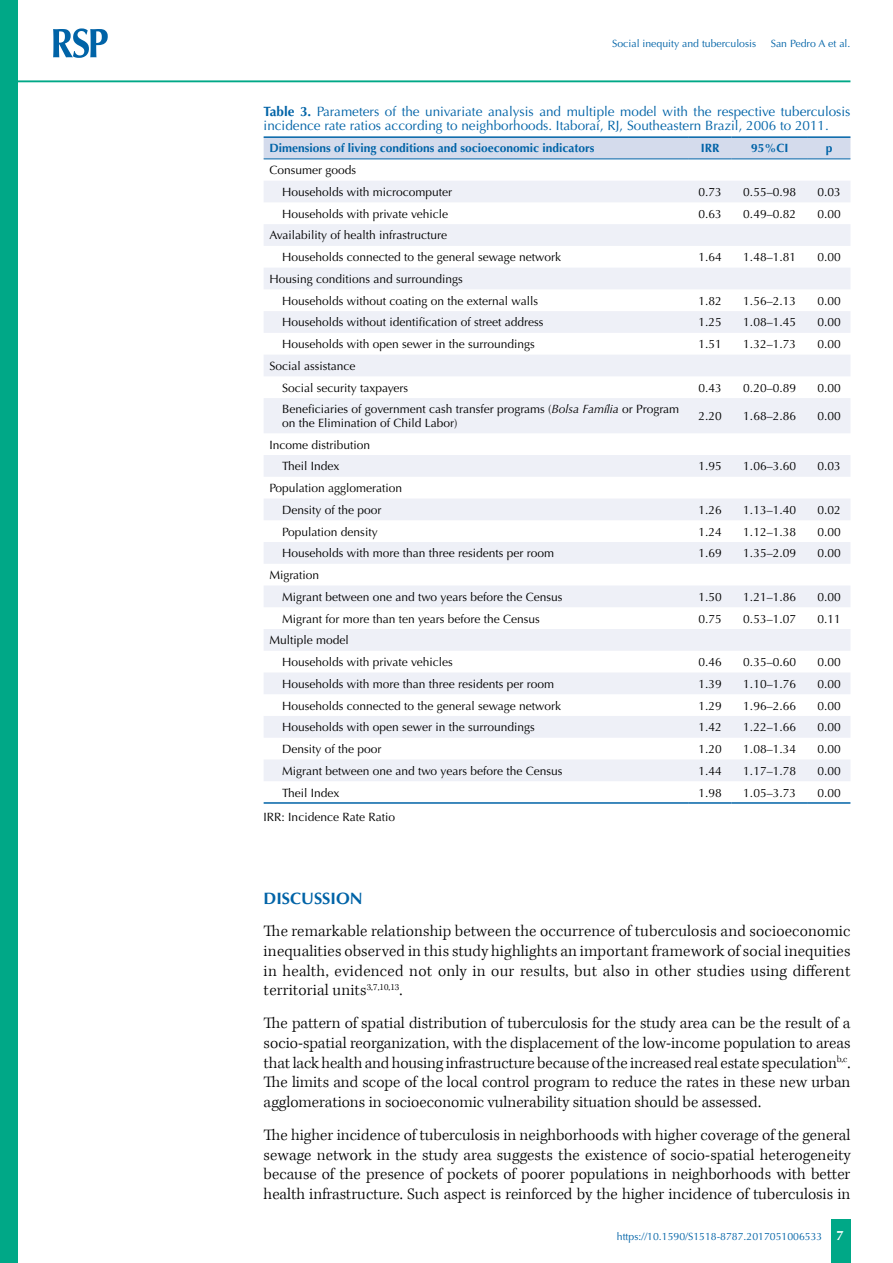
<style>
.page{position:relative;width:893px;height:1263px;background:#fff}
.page>*{position:absolute;margin:0;border:0;box-sizing:border-box;transform-origin:0 0}
.t1{font:300 16.5px/19.8px "Kepler Std";letter-spacing:.005em;color:#000;text-align:justify}
.t2{font:700 16.5px "Optima";color:#0063a7}
.t3{font:13.5px/14.2px "Optima";color:#0063a7}
.t4{font:700 13.5px "Optima";color:#fff}
.t5{font:12px/21.8px "Optima";color:#000}
.t6{font:700 12px "Optima";color:#0063a7}
.t7{font:10.5px "Optima";color:#0063a7}
.s1{font-weight:700}
.s2{font-style:italic}
</style>
<div class="page">
<div style="left:831px;top:1220px;width:20px;height:43px;background:#00a887"></div>
<div style="left:0;top:0;width:18px;height:1263px;background:#00a887"></div>
<svg style="left:53px;top:28px;width:55px;height:30px"></svg>
<hr style="left:18px;top:80px;width:832px;height:2px;background:#00a887">
<div style="left:264px;top:138px;width:586px;height:21px;background:#d4dbec"></div>
<svg style="left:264px;top:181px;width:586px;height:600px;fill:#eef0f7"></svg>
<hr style="left:264px;top:136px;width:425px;height:2px;background:#0063a7">
<hr style="left:689px;top:136px;width:42px;height:2px;background:#0063a7">
<hr style="left:731px;top:136px;width:77px;height:2px;background:#0063a7">
<hr style="left:808px;top:136px;width:42px;height:2px;background:#0063a7">
<hr style="left:264px;top:159px;width:425px;height:1px;background:#0063a7">
<hr style="left:689px;top:159px;width:42px;height:1px;background:#0063a7">
<hr style="left:731px;top:159px;width:77px;height:1px;background:#0063a7">
<hr style="left:808px;top:159px;width:42px;height:1px;background:#0063a7">
<hr style="left:264px;top:802px;width:425px;height:2px;background:#0063a7">
<hr style="left:689px;top:802px;width:42px;height:2px;background:#0063a7">
<hr style="left:731px;top:802px;width:77px;height:2px;background:#0063a7">
<hr style="left:808px;top:802px;width:42px;height:2px;background:#0063a7">
<p class="t7" style="left:612px;top:37px;width:146px">Social inequity and tuberculosis</p>
<p class="t7" style="left:771px;top:37px;width:81px">San Pedro A et al.</p>
<p class="t3" style="left:264px;top:105px;width:588px"><span class="s1">Table 3.</span> Parameters of the univariate analysis and multiple model with the respective tuberculosis incidence rate ratios according to neighborhoods. Itaboraí, RJ, Southeastern Brazil, 2006 to 2011.</p>
<p class="t6" style="left:269px;top:141px;width:327px">Dimensions of living conditions and socioeconomic indicators</p>
<p class="t6" style="left:701px;top:141px;width:20px">IRR</p>
<p class="t6" style="left:751px;top:141px;width:39px">95%CI</p>
<p class="t6" style="left:826px;top:141px;width:8px">p</p>
<p class="t5" style="left:282px;top:159px;width:172px;text-indent:-13px">Consumer goods<br>Households with microcomputer</p>
<p class="t5" style="left:698px;top:181px;width:25px">0.73</p>
<p class="t5" style="left:743px;top:181px;width:54px">0.55–0.98</p>
<p class="t5" style="left:817px;top:181px;width:25px">0.03</p>
<p class="t5" style="left:282px;top:203px;width:168px">Households with private vehicle</p>
<p class="t5" style="left:698px;top:203px;width:25px">0.63</p>
<p class="t5" style="left:743px;top:203px;width:54px">0.49–0.82</p>
<p class="t5" style="left:817px;top:203px;width:25px">0.00</p>
<p class="t5" style="left:282px;top:225px;width:280px;text-indent:-13px">Availability of health infrastructure<br>Households connected to the general sewage network</p>
<p class="t5" style="left:698px;top:246px;width:25px">1.64</p>
<p class="t5" style="left:743px;top:246px;width:54px">1.48–1.81</p>
<p class="t5" style="left:817px;top:246px;width:25px">0.00</p>
<p class="t5" style="left:282px;top:268px;width:257px;text-indent:-13px">Housing conditions and surroundings<br>Households without coating on the external walls</p>
<p class="t5" style="left:698px;top:290px;width:25px">1.82</p>
<p class="t5" style="left:743px;top:290px;width:54px">1.56–2.13</p>
<p class="t5" style="left:817px;top:290px;width:25px">0.00</p>
<p class="t5" style="left:282px;top:312px;width:263px">Households without identification of street address</p>
<p class="t5" style="left:698px;top:312px;width:25px">1.25</p>
<p class="t5" style="left:743px;top:312px;width:54px">1.08–1.45</p>
<p class="t5" style="left:817px;top:312px;width:25px">0.00</p>
<p class="t5" style="left:282px;top:333px;width:254px">Households with open sewer in the surroundings</p>
<p class="t5" style="left:698px;top:333px;width:25px">1.51</p>
<p class="t5" style="left:743px;top:333px;width:54px">1.32–1.73</p>
<p class="t5" style="left:817px;top:333px;width:25px">0.00</p>
<p class="t5" style="left:282px;top:355px;width:128px;text-indent:-13px">Social assistance<br>Social security taxpayers</p>
<p class="t5" style="left:698px;top:377px;width:25px">0.43</p>
<p class="t5" style="left:743px;top:377px;width:54px">0.20–0.89</p>
<p class="t5" style="left:817px;top:377px;width:25px">0.00</p>
<p class="t5" style="left:282px;top:402px;width:399px;line-height:14.4px">Beneficiaries of government cash transfer programs (<span class="s2">Bolsa Família</span> or Program on the Elimination of Child Labor)</p>
<p class="t5" style="left:698px;top:405px;width:25px">2.20</p>
<p class="t5" style="left:743px;top:405px;width:54px">1.68–2.86</p>
<p class="t5" style="left:817px;top:405px;width:25px">0.00</p>
<p class="t5" style="left:282px;top:434px;width:89px;text-indent:-13px">Income distribution<br>Theil Index</p>
<p class="t5" style="left:698px;top:455px;width:25px">1.95</p>
<p class="t5" style="left:743px;top:455px;width:54px">1.06–3.60</p>
<p class="t5" style="left:817px;top:455px;width:25px">0.03</p>
<p class="t5" style="left:282px;top:477px;width:121px;text-indent:-13px">Population agglomeration<br>Density of the poor</p>
<p class="t5" style="left:698px;top:499px;width:25px">1.26</p>
<p class="t5" style="left:743px;top:499px;width:54px">1.13–1.40</p>
<p class="t5" style="left:817px;top:499px;width:25px">0.02</p>
<p class="t5" style="left:282px;top:521px;width:97px">Population density</p>
<p class="t5" style="left:698px;top:521px;width:25px">1.24</p>
<p class="t5" style="left:743px;top:521px;width:54px">1.12–1.38</p>
<p class="t5" style="left:817px;top:521px;width:25px">0.00</p>
<p class="t5" style="left:282px;top:542px;width:274px">Households with more than three residents per room</p>
<p class="t5" style="left:698px;top:542px;width:25px">1.69</p>
<p class="t5" style="left:743px;top:542px;width:54px">1.35–2.09</p>
<p class="t5" style="left:817px;top:542px;width:25px">0.00</p>
<p class="t5" style="left:282px;top:564px;width:282px;text-indent:-13px">Migration<br>Migrant between one and two years before the Census</p>
<p class="t5" style="left:698px;top:586px;width:25px">1.50</p>
<p class="t5" style="left:743px;top:586px;width:54px">1.21–1.86</p>
<p class="t5" style="left:817px;top:586px;width:25px">0.00</p>
<p class="t5" style="left:282px;top:608px;width:259px">Migrant for more than ten years before the Census</p>
<p class="t5" style="left:698px;top:608px;width:25px">0.75</p>
<p class="t5" style="left:743px;top:608px;width:54px">0.53–1.07</p>
<p class="t5" style="left:817px;top:608px;width:25px">0.11</p>
<p class="t5" style="left:282px;top:629px;width:172px;text-indent:-13px">Multiple model<br>Households with private vehicles</p>
<p class="t5" style="left:698px;top:651px;width:25px">0.46</p>
<p class="t5" style="left:743px;top:651px;width:54px">0.35–0.60</p>
<p class="t5" style="left:817px;top:651px;width:25px">0.00</p>
<p class="t5" style="left:282px;top:673px;width:274px">Households with more than three residents per room</p>
<p class="t5" style="left:698px;top:673px;width:25px">1.39</p>
<p class="t5" style="left:743px;top:673px;width:54px">1.10–1.76</p>
<p class="t5" style="left:817px;top:673px;width:25px">0.00</p>
<p class="t5" style="left:282px;top:695px;width:280px">Households connected to the general sewage network</p>
<p class="t5" style="left:698px;top:695px;width:25px">1.29</p>
<p class="t5" style="left:743px;top:695px;width:54px">1.96–2.66</p>
<p class="t5" style="left:817px;top:695px;width:25px">0.00</p>
<p class="t5" style="left:282px;top:716px;width:254px">Households with open sewer in the surroundings</p>
<p class="t5" style="left:698px;top:716px;width:25px">1.42</p>
<p class="t5" style="left:743px;top:716px;width:54px">1.22–1.66</p>
<p class="t5" style="left:817px;top:716px;width:25px">0.00</p>
<p class="t5" style="left:282px;top:738px;width:101px">Density of the poor</p>
<p class="t5" style="left:698px;top:738px;width:25px">1.20</p>
<p class="t5" style="left:743px;top:738px;width:54px">1.08–1.34</p>
<p class="t5" style="left:817px;top:738px;width:25px">0.00</p>
<p class="t5" style="left:282px;top:760px;width:282px">Migrant between one and two years before the Census</p>
<p class="t5" style="left:698px;top:760px;width:25px">1.44</p>
<p class="t5" style="left:743px;top:760px;width:54px">1.17–1.78</p>
<p class="t5" style="left:817px;top:760px;width:25px">0.00</p>
<p class="t5" style="left:282px;top:782px;width:59px">Theil Index</p>
<p class="t5" style="left:698px;top:782px;width:25px">1.98</p>
<p class="t5" style="left:743px;top:782px;width:54px">1.05–3.73</p>
<p class="t5" style="left:817px;top:782px;width:25px">0.00</p>
<p class="t5" style="left:264px;top:806px;width:133px">IRR: Incidence Rate Ratio</p>
<h1 class="t2" style="left:264px;top:888px;width:100px">DISCUSSION</h1>
<p class="t1" style="left:264px;top:922px;width:588px">The remarkable relationship between the occurrence of tuberculosis and socioeconomic inequalities observed in this study highlights an important framework of social inequities in health, evidenced not only in our results, but also in other studies using different territorial units<sup>3,7,10,13</sup>.</p>
<p class="t1" style="left:264px;top:1014px;width:588px">The pattern of spatial distribution of tuberculosis for the study area can be the result of a socio-spatial reorganization, with the displacement of the low-income population to areas that lack health and housing infrastructure because of the increased real estate speculation<sup>b,c</sup>.<br>The limits and scope of the local control program to reduce the rates in these new urban agglomerations in socioeconomic vulnerability situation should be assessed.</p>
<p class="t1" style="left:264px;top:1125px;width:588px">The higher incidence of tuberculosis in neighborhoods with higher coverage of the general sewage network in the study area suggests the existence of socio-spatial heterogeneity because of the presence of pockets of poorer populations in neighborhoods with better health infrastructure. Such aspect is reinforced by the higher incidence of tuberculosis in</p>
<p class="t7" style="left:617px;top:1230px;width:207px">https://10.1590/S1518-8787.2017051006533</p>
<p class="t4" style="left:836px;top:1227px;width:9px">7</p>
</div>
